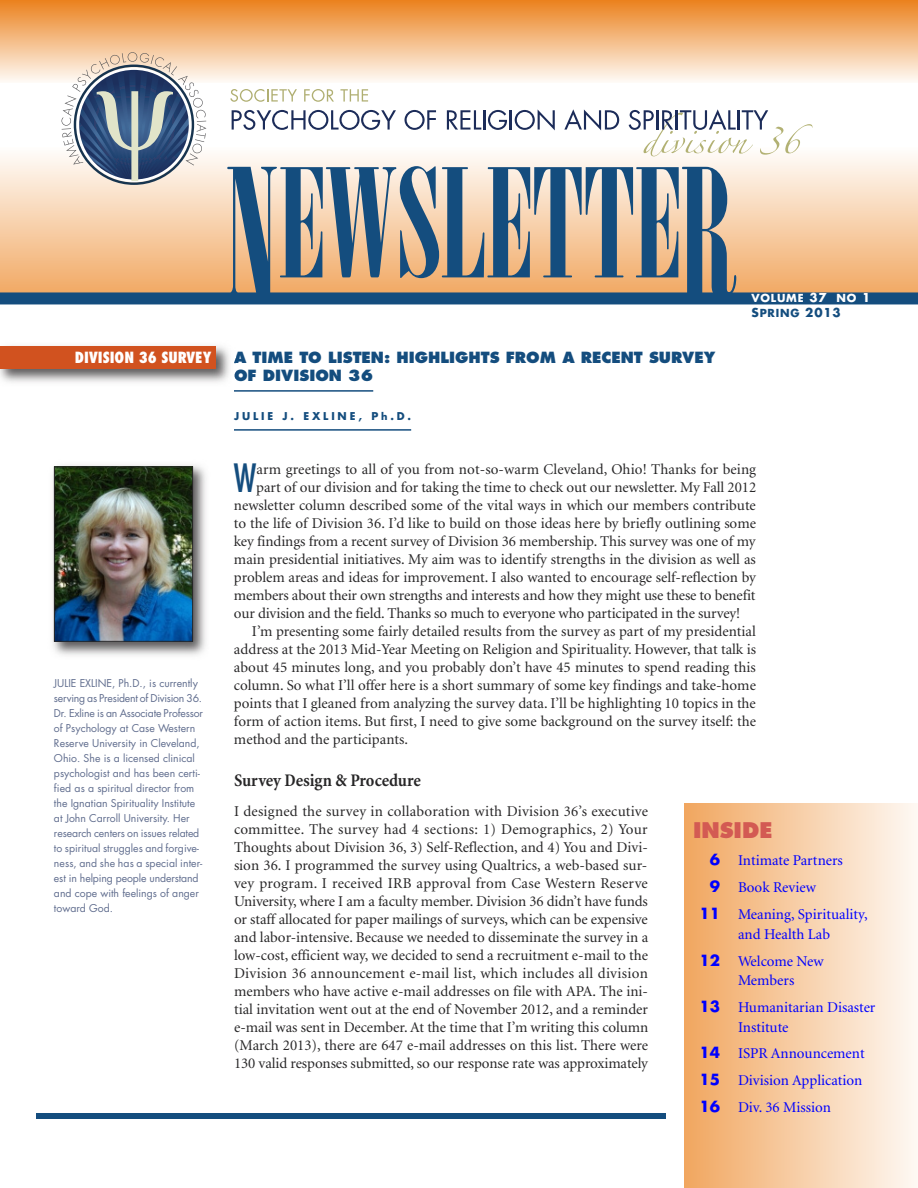
<style>
.page{position:relative;width:918px;height:1188px;background:#fff}
.page>*{position:absolute;margin:0;border:0;box-sizing:border-box;transform-origin:0 0}
.t1{font:150px "Onyx";color:#144d7e}
.t2{font:condensed 37.95px "Futura";color:#144d7e}
.t3{font:800 21px "Futura";color:#d35a53}
.t4{font:700 condensed 18px "Minion";color:#272627}
.t5{font:15px/18px "Minion";color:#272627;text-align:justify}
.t6{font:15px/27px "Minion";color:#00f}
.t7{font:800 15px/18px "Futura";color:#144d7e}
.t8{font:800 condensed 15px "Futura";color:#fff}
.t9{font:700 12px "Futura";color:#144d7e}
.t10{font:700 10.8px "Futura";letter-spacing:.075em;color:#fff}
.t11{font:10.5px/15px "Futura";color:#606d8e}
.t12{font:700 10.5px "Futura";letter-spacing:.275em;color:#144d7e}
.s1{font-size:177px}
.s2{font-size:9.75px}
.s3{font-size:12px}
.s4{font-size:10.8px}
.s5{font-family:"Futura";font-weight:700}
</style>
<div class="page">
<div style="left:0;top:147px;width:918px;height:150px;background:linear-gradient(to bottom,#fffefc,#f1a862)"></div>
<hr style="left:234px;top:390px;width:139px;height:2px;background:#144d7e">
<hr style="left:234px;top:429px;width:177px;height:2px;background:#144d7e">
<img style="left:0;top:345px;width:235px;height:38px">
<div style="left:0;top:346px;width:216px;height:23px;background:#d1521f"></div>
<div style="left:684px;top:803px;width:234px;height:385px;background:linear-gradient(to right,#f1a65f,#fef8f3)"></div>
<div style="left:36px;top:1113px;width:630px;height:6px;background:#144d7e"></div>
<div style="left:0;top:0;width:918px;height:83px;background:linear-gradient(to bottom,#eb811d,#fefbf7)"></div>
<div style="left:0;top:292px;width:918px;height:12px;background:#144d7e"></div>
<img style="left:52px;top:464px;width:154px;height:192px">
<img style="left:56px;top:468px;width:135px;height:172px">
<div style="left:54px;top:466px;width:139px;height:176px;border:1px solid #272627"></div>
<svg style="left:230px;top:89px;width:67px;height:13px"></svg>
<svg style="left:304px;top:89px;width:30px;height:13px"></svg>
<svg style="left:340px;top:89px;width:28px;height:13px"></svg>
<svg style="left:232px;top:110px;width:164px;height:20px"></svg>
<svg style="left:405px;top:110px;width:31px;height:20px"></svg>
<svg style="left:447px;top:110px;width:34px;height:20px"></svg>
<hr style="left:483px;top:110px;width:2px;height:20px;background:#1c2c59">
<svg style="left:488px;top:110px;width:19px;height:20px"></svg>
<hr style="left:510px;top:110px;width:2px;height:20px;background:#1c2c59">
<svg style="left:515px;top:109px;width:40px;height:21px"></svg>
<svg style="left:564px;top:109px;width:55px;height:21px"></svg>
<svg style="left:629px;top:109px;width:183px;height:47px"></svg>
<svg style="left:61px;top:52px;width:145px;height:133px;background:#989faa"></svg>
<h1 class="t1" style="left:224px;top:167px;width:514px"><span class="s1">N</span>EWSLETTE<span class="s1">R</span></h1>
<p class="t8" style="left:75px;top:351px;width:138px">DIVISION 36 SURVEY</p>
<p class="t7" style="left:234px;top:350px;width:483px">A TIME TO LISTEN: HIGHLIGHTS FROM A RECENT SURVEY<br>OF DIVISION 36</p>
<p class="t12" style="left:234px;top:411px;width:179px">JULIE J. EXLINE, P<span class="s2">h</span>.D.</p>
<p class="t10" style="left:752px;top:293px;width:121px">VOLUME <span class="s3">37</span> NO <span class="s3">1</span></p>
<p class="t9" style="left:751px;top:307px;width:91px">S<span class="s4">PRING</span> 2013</p>
<p class="t11" style="left:54px;top:676px;width:150px">JULIE EXLINE, Ph.D., is currently serving as President of Division 36.<br>Dr. Exline is an Associate Professor of Psychology at Case Western<br>Reserve University in Cleveland,<br>Ohio. She is a licensed clinical psychologist and has been certi&shy;fied as a spiritual director from the Ignatian Spirituality Institute at John Carroll University. Her research centers on issues related to spiritual struggles and forgive&shy;ness, and she has a special inter&shy;est in helping people understand and cope with feelings of anger toward God.</p>
<h2 class="t2" style="left:234px;top:460px;width:24px">W</h2>
<p class="t5" style="left:257px;top:461px;width:501px">arm greetings to all of you from not-so-warm Cleveland, Ohio! Thanks for being</p>
<p class="t5" style="left:256px;top:479px;width:501px">part of our division and for taking the time to check out our newsletter. My Fall 2012</p>
<p class="t5" style="left:234px;top:497px;width:523px">newsletter column described some of the vital ways in which our members contribute</p>
<p class="t5" style="left:234px;top:515px;width:524px">to the life of Division 36. I’d like to build on those ideas here by briefly outlining some</p>
<p class="t5" style="left:234px;top:533px;width:523px">key findings from a recent survey of Division 36 membership. This survey was one of my</p>
<p class="t5" style="left:234px;top:551px;width:523px">main presidential initiatives. My aim was to identify strengths in the division as well as</p>
<p class="t5" style="left:234px;top:569px;width:523px">problem areas and ideas for improvement. I also wanted to encourage self-reflection by</p>
<p class="t5" style="left:234px;top:587px;width:523px">members about their own strengths and interests and how they might use these to benefit</p>
<p class="t5" style="left:234px;top:605px;width:508px">our division and the field. Thanks so much to everyone who participated in the survey!</p>
<p class="t5" style="left:252px;top:623px;width:505px">I’m presenting some fairly detailed results from the survey as part of my presidential</p>
<p class="t5" style="left:234px;top:641px;width:524px">address at the 2013 Mid-Year Meeting on Religion and Spirituality. However, that talk is</p>
<p class="t5" style="left:234px;top:659px;width:523px">about 45 minutes long, and you probably don’t have 45 minutes to spend reading this</p>
<p class="t5" style="left:234px;top:677px;width:523px">column. So what I’ll offer here is a short summary of some key findings and take-home</p>
<p class="t5" style="left:234px;top:695px;width:523px">points that I gleaned from analyzing the survey data. I’ll be highlighting 10 topics in the</p>
<p class="t5" style="left:234px;top:713px;width:524px">form of action items. But first, I need to give some background on the survey itself: the</p>
<p class="t5" style="left:234px;top:731px;width:176px">method and the participants.</p>
<p class="t4" style="left:234px;top:773px;width:188px">Survey Design &amp; Procedure</p>
<p class="t5" style="left:234px;top:803px;width:416px">I designed the survey in collaboration with Division 36’s executive committee. The survey had 4 sections: 1) Demographics, 2) Your Thoughts about Division 36, 3) Self-Reflection, and 4) You and Divi&shy;sion 36. I programmed the survey using Qualtrics, a web-based sur&shy;vey program. I received IRB approval from Case Western Reserve University, where I am a faculty member. Division 36 didn’t have funds or staff allocated for paper mailings of surveys, which can be expensive and labor-intensive. Because we needed to disseminate the survey in a low-cost, efficient way, we decided to send a recruitment e-mail to the Division 36 announcement e-mail list, which includes all division members who have active e-mail addresses on file with APA. The ini&shy;tial invitation went out at the end of November 2012, and a reminder e-mail was sent in December. At the time that I’m writing this column (March 2013), there are 647 e-mail addresses on this list. There were 130 valid responses submitted, so our response rate was approximately</p>
<h3 class="t3" style="left:693px;top:821px;width:81px">INSIDE</h3>
<p class="t6" style="left:710px;top:848px;width:135px"><span class="s5">6</span> Intimate Partners</p>
<p class="t6" style="left:710px;top:875px;width:108px"><span class="s5">9</span> Book Review</p>
<p class="t6" style="left:699px;top:902px;width:170px"><span class="s5">11</span> Meaning, Spirituality,</p>
<p class="t6" style="left:699px;top:922px;width:132px;text-indent:39px">and Health Lab<br><span class="s5">12</span> Welcome New</p>
<p class="t6" style="left:699px;top:968px;width:178px;text-indent:39px">Members<br><span class="s5">13</span> Humanitarian Disaster</p>
<p class="t6" style="left:699px;top:1014px;width:167px;text-indent:39px">Institute<br><span class="s5">14</span> ISPR Announcement<br><span class="s5">15</span> Division Application<br><span class="s5">16</span> Div. 36 Mission</p>
</div>
